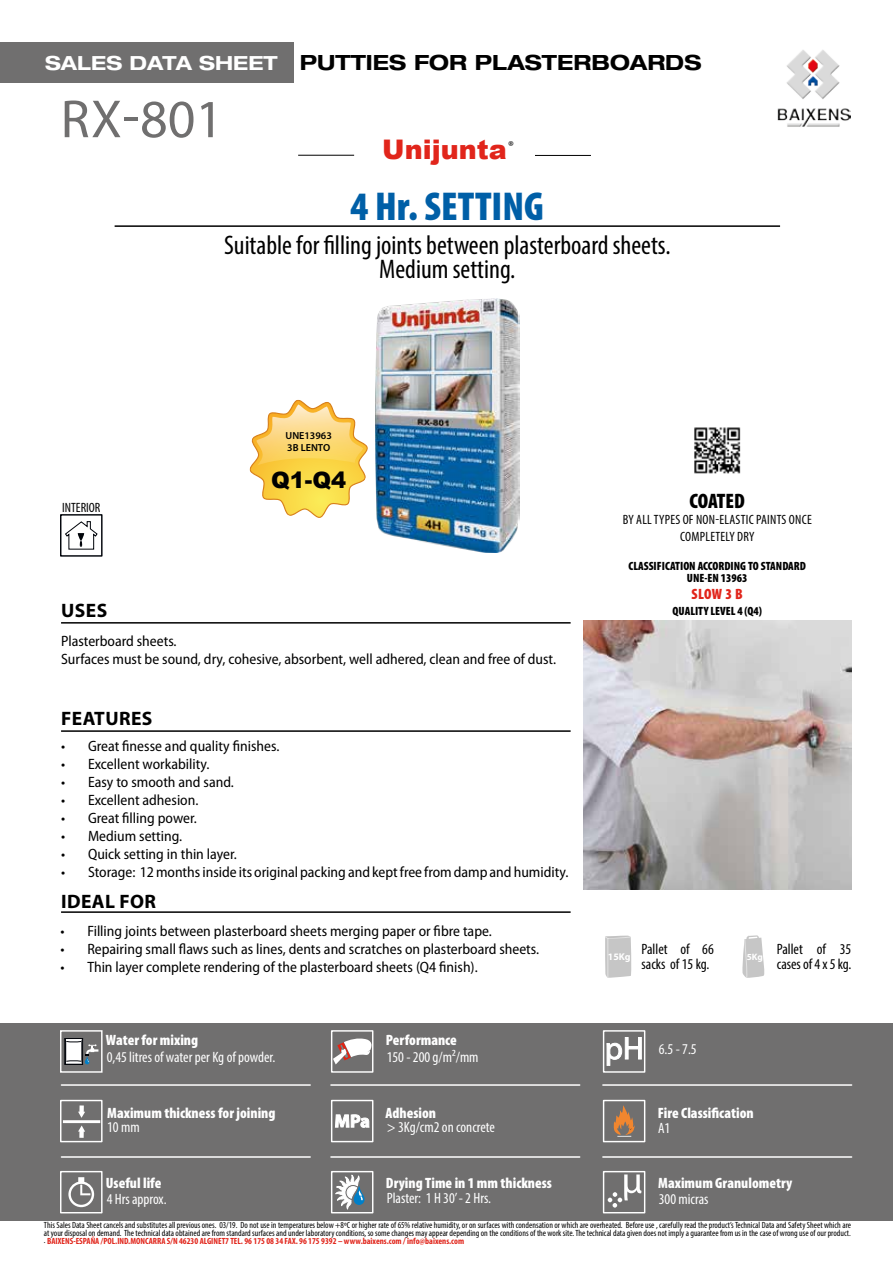
<style>
.page{position:relative;width:893px;height:1263px;background:#fff}
.page>*{position:absolute;margin:0;border:0;box-sizing:border-box;transform-origin:0 0}
.t1{font:54px "Myriad Pro";color:#706f6f}
.t2{font:900 condensed 40.5px "Myriad Pro";color:#005fa7}
.t3{font:condensed 27px/24px "Myriad Pro";color:#000;text-align:center}
.t4{font:900 27px "Arial";color:#e1251b}
.t5{font:900 22.5px "Arial";color:#000}
.t6{font:700 expanded 21px "Helvetica Neue";color:#000}
.t7{font:900 condensed 21px "Myriad Pro";letter-spacing:-.01em;color:#000}
.t8{font:700 19.5px "Myriad Pro";letter-spacing:.02em;color:#000}
.t9{font:700 expanded 19.5px "Helvetica Neue";color:#fff}
.t10{font:semi-condensed 15px/18px "Myriad Pro";color:#000}
.t11{font:900 condensed 15px "Myriad Pro";color:#fff}
.t12{font:condensed 15px "Myriad Pro";color:#fff}
.t13{font:condensed 15px/15px "Myriad Pro";color:#000;text-align:right}
.t14{font:900 condensed 15px "Myriad Pro";color:#e1251b}
.t15{font:condensed 13.5px/16.5px "Myriad Pro";letter-spacing:.02em;color:#000;text-align:center}
.t16{font:condensed 13.5px "Myriad Pro";color:#000}
.t17{font:900 condensed 12px/12px "Myriad Pro";color:#000;text-align:center}
.t18{font:600 10.2px/12.3px "Myriad Pro";color:#000}
.t19{font:condensed 9px/7.9px "Myriad Pro";color:#000;text-align:justify}
.s1{font-weight:700;color:#e1251b}
</style>
<div class="page">
<div style="left:0;top:43px;width:294px;height:40px;background:#706f6f"></div>
<hr style="left:115px;top:225px;width:665px;height:2px;background:#000">
<div style="left:0;top:1023px;width:893px;height:197px;background:#706f6f"></div>
<div style="left:331px;top:1030px;width:42px;height:43px;border:1px solid #fff"></div>
<svg style="left:333px;top:1037px;width:39px;height:27px"></svg>
<div style="left:331px;top:1100px;width:42px;height:42px;border:1px solid #fff"></div>
<svg style="left:335px;top:1114px;width:35px;height:14px"></svg>
<div style="left:331px;top:1171px;width:42px;height:42px;border:1px solid #fff"></div>
<svg style="left:335px;top:1172px;width:30px;height:41px"></svg>
<hr style="left:331px;top:1156px;width:249px;height:2px;background:#fff">
<div style="left:603px;top:1030px;width:42px;height:43px;border:1px solid #fff"></div>
<svg style="left:606px;top:1037px;width:36px;height:29px"></svg>
<div style="left:603px;top:1100px;width:42px;height:42px;border:1px solid #fff"></div>
<svg style="left:613px;top:1105px;width:22px;height:32px"></svg>
<div style="left:603px;top:1171px;width:42px;height:42px;border:1px solid #fff"></div>
<svg style="left:608px;top:1174px;width:33px;height:33px"></svg>
<hr style="left:603px;top:1156px;width:249px;height:2px;background:#fff">
<div style="left:60px;top:1030px;width:43px;height:43px;border:1px solid #fff"></div>
<svg style="left:65px;top:1038px;width:33px;height:26px"></svg>
<div style="left:60px;top:1100px;width:43px;height:42px;border:1px solid #fff"></div>
<div style="left:63px;top:1120px;width:37px;height:3px;border:1px solid #fff"></div>
<svg style="left:78px;top:1105px;width:7px;height:13px"></svg>
<svg style="left:78px;top:1125px;width:7px;height:13px"></svg>
<div style="left:60px;top:1171px;width:43px;height:42px;border:1px solid #fff"></div>
<svg style="left:68px;top:1177px;width:26px;height:30px"></svg>
<hr style="left:61px;top:1156px;width:249px;height:2px;background:#fff">
<hr style="left:331px;top:1084px;width:249px;height:2px;background:#fff">
<hr style="left:603px;top:1084px;width:249px;height:2px;background:#fff">
<hr style="left:61px;top:1084px;width:249px;height:2px;background:#fff">
<hr style="left:298px;top:155px;width:56px;height:1px;background:#000">
<hr style="left:535px;top:155px;width:56px;height:1px;background:#000">
<img style="left:778px;top:50px;width:72px;height:77px">
<img style="left:375px;top:299px;width:145px;height:253px">
<img style="left:583px;top:621px;width:268px;height:268px">
<img style="left:694px;top:427px;width:47px;height:47px">
<svg style="left:250px;top:400px;width:118px;height:118px"></svg>
<svg style="left:742px;top:935px;width:22px;height:43px"></svg>
<svg style="left:605px;top:935px;width:26px;height:43px"></svg>
<div style="left:60px;top:514px;width:43px;height:43px;border:1px solid #01040a"></div>
<svg style="left:65px;top:521px;width:33px;height:29px"></svg>
<hr style="left:61px;top:622px;width:510px;height:2px;background:#000">
<hr style="left:61px;top:730px;width:510px;height:2px;background:#000">
<hr style="left:61px;top:911px;width:510px;height:2px;background:#000">
<h3 class="t9" style="left:45px;top:51px;width:234px">SALES DATA SHEET</h3>
<h1 class="t1" style="left:61px;top:86px;width:164px">RX-801</h1>
<h3 class="t6" style="left:300px;top:50px;width:403px">PUTTIES FOR PLASTERBOARDS</h3>
<h3 class="t4" style="left:382px;top:132px;width:133px">Unijunta<sup>®</sup></h3>
<h2 class="t2" style="left:351px;top:184px;width:195px">4 Hr. SETTING</h2>
<h3 class="t3" style="left:224px;top:232px;width:448px">Suitable for filling joints between plasterboard sheets.<br>Medium setting.</h3>
<h3 class="t16" style="left:62px;top:499px;width:40px">INTERIOR</h3>
<h3 class="t8" style="left:61px;top:598px;width:47px">USES</h3>
<p class="t18" style="left:286px;top:429px;width:48px">UNE13963<br>3B LENTO</p>
<h3 class="t5" style="left:271px;top:464px;width:76px">Q1-Q4</h3>
<h3 class="t10" style="left:61px;top:632px;width:497px">Plasterboard sheets.<br>Surfaces must be sound, dry, cohesive, absorbent, well adhered, clean and free of dust.</h3>
<h3 class="t8" style="left:61px;top:706px;width:93px">FEATURES</h3>
<h3 class="t10" style="left:61px;top:738px;width:220px">• Great finesse and quality finishes.</h3>
<h3 class="t10" style="left:61px;top:756px;width:150px">• Excellent workability.</h3>
<h3 class="t10" style="left:61px;top:774px;width:174px">• Easy to smooth and sand.</h3>
<h3 class="t10" style="left:61px;top:792px;width:139px">• Excellent adhesion.</h3>
<h3 class="t10" style="left:61px;top:810px;width:137px">• Great filling power.</h3>
<h3 class="t10" style="left:61px;top:828px;width:123px">• Medium setting.</h3>
<h3 class="t10" style="left:61px;top:846px;width:177px">• Quick setting in thin layer.</h3>
<h3 class="t10" style="left:61px;top:864px;width:509px">• Storage: 12 months inside its original packing and kept free from damp and humidity.</h3>
<h3 class="t8" style="left:61px;top:889px;width:96px">IDEAL FOR</h3>
<h3 class="t10" style="left:60px;top:923px;width:433px">• Filling joints between plasterboard sheets merging paper or fibre tape.</h3>
<h3 class="t10" style="left:60px;top:941px;width:480px">• Repairing small flaws such as lines, dents and scratches on plasterboard sheets.</h3>
<h3 class="t10" style="left:60px;top:959px;width:419px">• Thin layer complete rendering of the plasterboard sheets (Q4 finish).</h3>
<h3 class="t11" style="left:106px;top:1032px;width:94px">Water for mixing</h3>
<h3 class="t12" style="left:107px;top:1048px;width:170px">0,45 litres of water per Kg of powder.</h3>
<h3 class="t11" style="left:386px;top:1032px;width:72px">Performance</h3>
<h3 class="t12" style="left:387px;top:1048px;width:93px">150 - 200 g/m²/mm</h3>
<h3 class="t11" style="left:107px;top:1104px;width:170px">Maximum thickness for joining</h3>
<h3 class="t12" style="left:107px;top:1118px;width:34px">10 mm</h3>
<h3 class="t11" style="left:386px;top:1104px;width:52px">Adhesion</h3>
<h3 class="t12" style="left:387px;top:1118px;width:110px">&gt; 3Kg/cm2 on concrete</h3>
<h3 class="t7" style="left:690px;top:489px;width:57px">COATED</h3>
<h3 class="t15" style="left:623px;top:511px;width:191px">BY ALL TYPES OF NON-ELASTIC PAINTS ONCE<br>COMPLETELY DRY</h3>
<h3 class="t17" style="left:628px;top:560px;width:179px">CLASSIFICATION ACCORDING TO STANDARD<br>UNE-EN 13963</h3>
<h3 class="t14" style="left:691px;top:585px;width:53px">SLOW 3 B</h3>
<h3 class="t17" style="left:673px;top:605px;width:91px">QUALITY LEVEL 4 (Q4)</h3>
<h3 class="t13" style="left:642px;top:941px;width:74px;text-align:left;text-indent:-34px"><sub>15Kg</sub> Pallet of 66 sacks of 15 kg.</h3>
<h3 class="t12" style="left:659px;top:1040px;width:39px">6.5 - 7.5</h3>
<h3 class="t13" style="left:747px;top:941px;width:106px"><sub>5Kg</sub> Pallet of 35 cases of 4 x 5 kg.</h3>
<h3 class="t11" style="left:658px;top:1104px;width:97px">Fire Classification</h3>
<h3 class="t12" style="left:658px;top:1119px;width:14px">A1</h3>
<h3 class="t11" style="left:106px;top:1174px;width:57px">Useful life</h3>
<h3 class="t11" style="left:658px;top:1174px;width:136px">Maximum Granulometry</h3>
<h3 class="t11" style="left:386px;top:1174px;width:167px">Drying Time in 1 mm thickness</h3>
<h3 class="t12" style="left:387px;top:1189px;width:106px">Plaster: 1 H 30’ - 2 Hrs.</h3>
<h3 class="t12" style="left:107px;top:1190px;width:61px">4 Hrs approx.</h3>
<h3 class="t12" style="left:659px;top:1190px;width:51px">300 micras</h3>
<p class="t19" style="left:44px;top:1221px;width:808px">This Sales Data Sheet cancels and substitutes all previous ones. 03/19. Do not use in temperatures below +8ºC or higher rate of 65% relative humidity, or on surfaces with condensation or which are overheated. Before use , carefully read the product’s Technical Data and Safety Sheet which are at your disposal on demand. The technical data obtained are from standard surfaces and under laboratory conditions, so some changes may appear depending on the conditions of the work site. The technical data given does not imply a guarantee from us in the case of wrong use of our product. . <span class="s1">BAIXENS-ESPAÑA /POL.IND.MONCARRA S/N 46230 ALGINET7 TEL. 96 175 08 34 FAX. 96 175 9392 – www.baixens.com / info@baixens.com</span></p>
</div>
